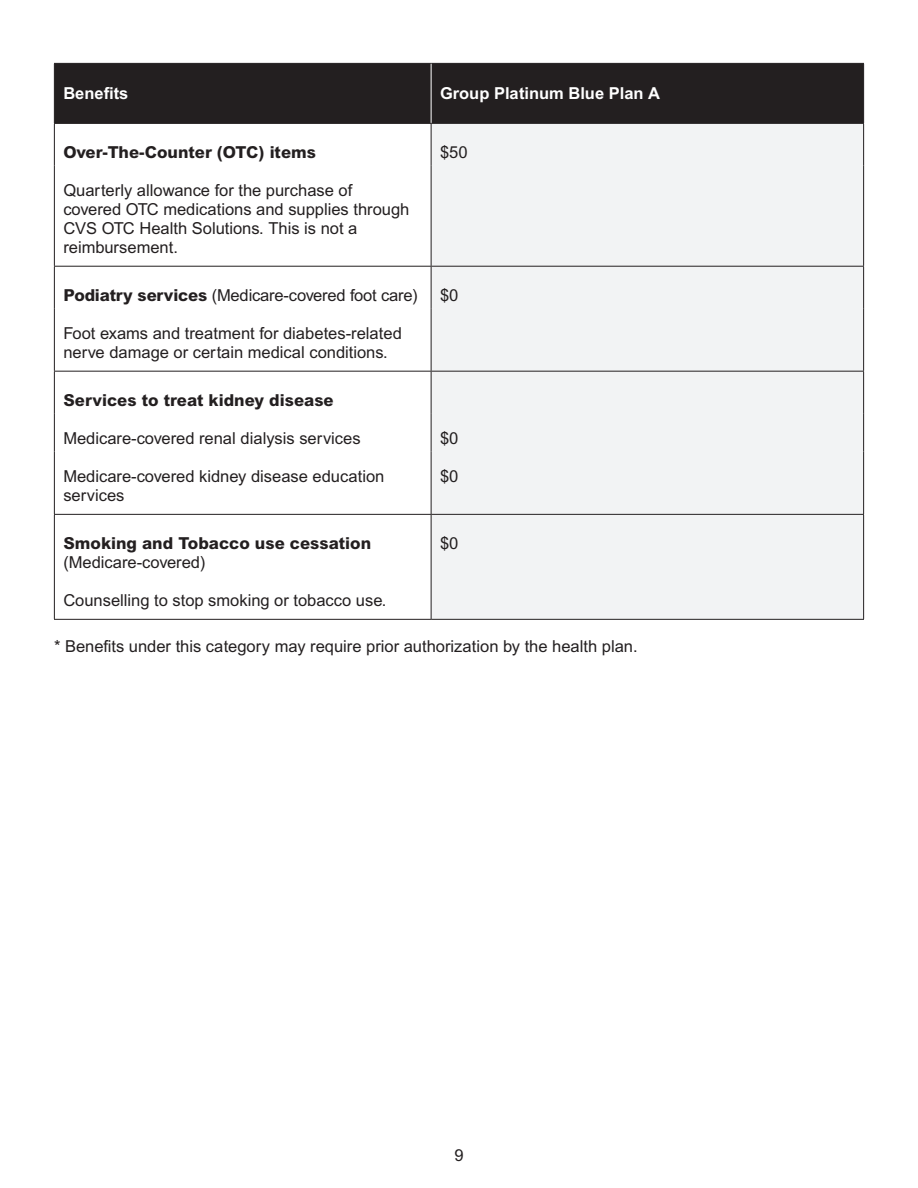
<style>
.page{position:relative;width:918px;height:1188px;background:#fff}
.page>*{position:absolute;margin:0;border:0;box-sizing:border-box;transform-origin:0 0}
.t1{font:16.5px/18.8px "Arial MT Std";color:#231f20}
.t2{font:800 16.5px/18.8px "Arial MT Std";color:#231f20}
.t3{font:700 16.5px "Arial MT Std";color:#fff}
.s1{font-weight:800}
.s2{font-weight:400}
</style>
<div class="page">
<div style="left:55px;top:64px;width:808px;height:59px;background:#231f20"></div>
<div style="left:432px;top:124px;width:431px;height:495px;background:#f2f3f4"></div>
<hr style="left:54px;top:124px;width:1px;height:42px;background:#231f20">
<hr style="left:54px;top:166px;width:1px;height:100px;background:#231f20">
<hr style="left:54px;top:267px;width:1px;height:41px;background:#231f20">
<hr style="left:54px;top:308px;width:1px;height:63px;background:#231f20">
<hr style="left:54px;top:371px;width:377px;height:1px;background:#231f20">
<hr style="left:54px;top:372px;width:1px;height:41px;background:#231f20">
<hr style="left:54px;top:413px;width:1px;height:38px;background:#231f20">
<hr style="left:54px;top:451px;width:1px;height:63px;background:#231f20">
<hr style="left:54px;top:514px;width:377px;height:1px;background:#231f20">
<hr style="left:54px;top:515px;width:1px;height:104px;background:#231f20">
<hr style="left:54px;top:619px;width:377px;height:1px;background:#231f20">
<hr style="left:54px;top:63px;width:377px;height:1px;background:#231f20">
<hr style="left:54px;top:64px;width:1px;height:59px;background:#231f20">
<hr style="left:431px;top:63px;width:433px;height:1px;background:#231f20">
<hr style="left:431px;top:64px;width:1px;height:59px;background:#fff">
<hr style="left:863px;top:64px;width:1px;height:59px;background:#231f20">
<hr style="left:54px;top:123px;width:377px;height:1px;background:#231f20">
<hr style="left:431px;top:123px;width:433px;height:1px;background:#231f20">
<hr style="left:431px;top:515px;width:1px;height:104px;background:#231f20">
<hr style="left:863px;top:515px;width:1px;height:104px;background:#231f20">
<hr style="left:431px;top:619px;width:433px;height:1px;background:#231f20">
<hr style="left:431px;top:124px;width:1px;height:42px;background:#231f20">
<hr style="left:431px;top:166px;width:1px;height:100px;background:#231f20">
<hr style="left:431px;top:267px;width:1px;height:41px;background:#231f20">
<hr style="left:431px;top:308px;width:1px;height:63px;background:#231f20">
<hr style="left:431px;top:372px;width:1px;height:41px;background:#231f20">
<hr style="left:431px;top:413px;width:1px;height:38px;background:#231f20">
<hr style="left:431px;top:451px;width:1px;height:63px;background:#231f20">
<hr style="left:863px;top:124px;width:1px;height:42px;background:#231f20">
<hr style="left:863px;top:166px;width:1px;height:100px;background:#231f20">
<hr style="left:863px;top:267px;width:1px;height:41px;background:#231f20">
<hr style="left:863px;top:308px;width:1px;height:63px;background:#231f20">
<hr style="left:863px;top:372px;width:1px;height:41px;background:#231f20">
<hr style="left:863px;top:413px;width:1px;height:38px;background:#231f20">
<hr style="left:863px;top:451px;width:1px;height:63px;background:#231f20">
<hr style="left:431px;top:371px;width:433px;height:1px;background:#231f20">
<hr style="left:431px;top:514px;width:433px;height:1px;background:#231f20">
<hr style="left:54px;top:266px;width:377px;height:1px;background:#231f20">
<hr style="left:431px;top:266px;width:433px;height:1px;background:#231f20">
<p class="t3" style="left:63px;top:84px;width:67px">Benefits</p>
<p class="t3" style="left:440px;top:84px;width:221px">Group Platinum Blue Plan A</p>
<p class="t2" style="left:63px;top:143px;width:254px">Over-The-Counter (OTC) items</p>
<p class="t1" style="left:440px;top:144px;width:29px">$50</p>
<p class="t1" style="left:63px;top:182px;width:348px">Quarterly allowance for the purchase of covered OTC medications and supplies through CVS OTC Health Solutions. This is not a reimbursement.</p>
<p class="t1" style="left:63px;top:286px;width:356px"><span class="s1">Podiatry services</span> (Medicare-covered foot care)</p>
<p class="t1" style="left:440px;top:286px;width:20px">$0</p>
<p class="t1" style="left:63px;top:325px;width:340px">Foot exams and treatment for diabetes-related nerve damage or certain medical conditions.</p>
<p class="t2" style="left:63px;top:391px;width:272px">Services to treat kidney disease</p>
<p class="t1" style="left:63px;top:430px;width:299px">Medicare-covered renal dialysis services</p>
<p class="t1" style="left:440px;top:430px;width:20px">$0</p>
<p class="t1" style="left:63px;top:468px;width:323px">Medicare-covered kidney disease education services</p>
<p class="t1" style="left:440px;top:468px;width:20px">$0</p>
<p class="t2" style="left:63px;top:534px;width:309px">Smoking and Tobacco use cessation <span class="s2">(Medicare-covered)</span></p>
<p class="t1" style="left:63px;top:591px;width:325px">Counselling to stop smoking or tobacco use.</p>
<p class="t1" style="left:440px;top:534px;width:20px">$0</p>
<p class="t1" style="left:54px;top:638px;width:585px">* Benefits under this category may require prior authorization by the health plan.</p>
<p class="t1" style="left:454px;top:1147px;width:11px">9</p>
</div>
